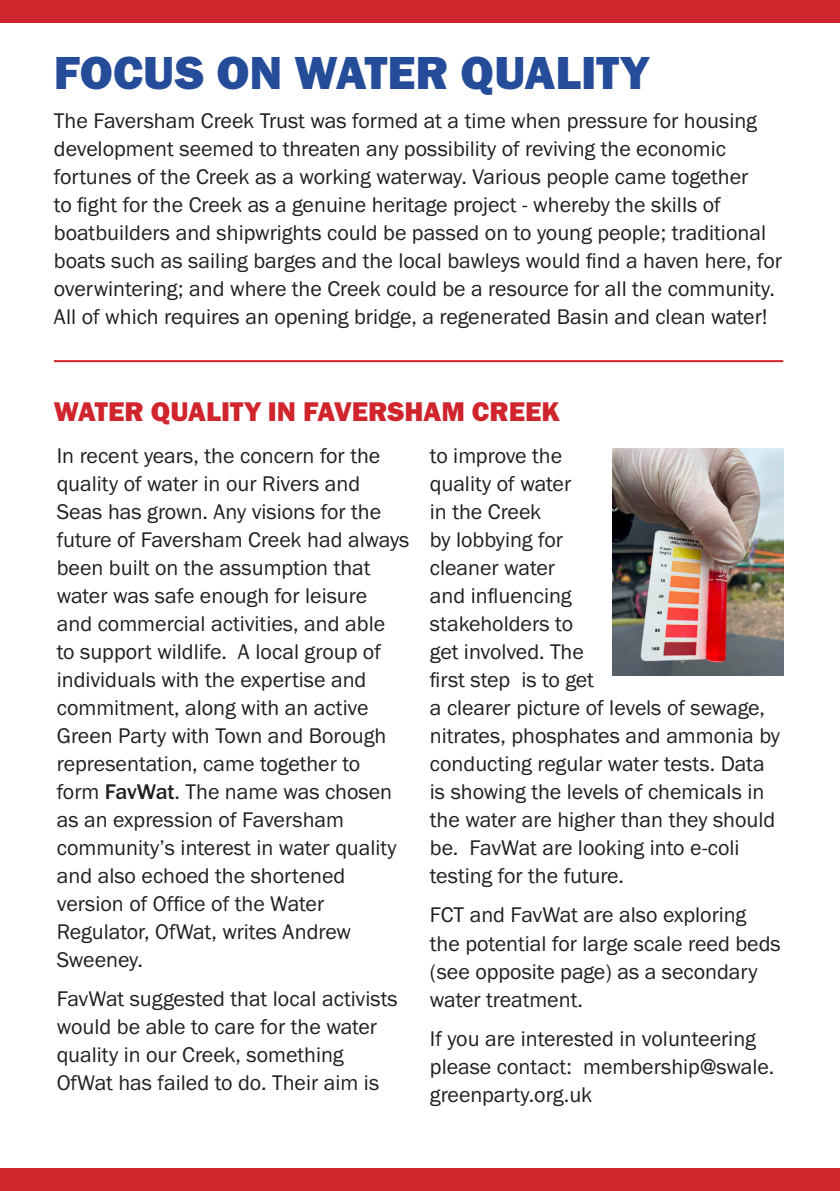
<style>
.page{position:relative;width:840px;height:1191px;background:#fff}
.page>*{position:absolute;margin:0;border:0;box-sizing:border-box;transform-origin:0 0}
.t1{font:48px "Franklin Gothic URW Hea";color:#254c99}
.t2{font:28px "Franklin Gothic URW Hea";color:#d1252e}
.t3{font:22px/28px "Franklin Gothic URW Boo";color:#231f20}
.s1{font-family:"Franklin Gothic URW";font-weight:500}
</style>
<div class="page">
<div style="left:0;top:0;width:839px;height:23px;background:#d1252e"></div>
<div style="left:0;top:1168px;width:839px;height:23px;background:#d1252e"></div>
<img style="left:612px;top:448px;width:170px;height:227px">
<hr style="left:54px;top:360px;width:728px;height:2px;background:#d1252e">
<h1 class="t1" style="left:54px;top:42px;width:596px">FOCUS ON WATER QUALITY</h1>
<p class="t3" style="left:54px;top:106px;width:729px">The Faversham Creek Trust was formed at a time when pressure for housing development seemed to threaten any possibility of reviving the economic fortunes of the Creek as a working waterway. Various people came together<br>to fight for the Creek as a genuine heritage project - whereby the skills of boatbuilders and shipwrights could be passed on to young people; traditional boats such as sailing barges and the local bawleys would find a haven here, for overwintering; and where the Creek could be a resource for all the community.<br>All of which requires an opening bridge, a regenerated Basin and clean water!</p>
<p class="t2" style="left:54px;top:394px;width:507px">WATER QUALITY IN FAVERSHAM CREEK</p>
<p class="t3" style="left:57px;top:441px;width:354px">In recent years, the concern for the quality of water in our Rivers and<br>Seas has grown. Any visions for the future of Faversham Creek had always been built on the assumption that water was safe enough for leisure<br>and commercial activities, and able<br>to support wildlife. A local group of individuals with the expertise and commitment, along with an active<br>Green Party with Town and Borough representation, came together to<br>form <span class="s1">FavWat</span>. The name was chosen as an expression of Faversham community’s interest in water quality and also echoed the shortened version of Office of the Water<br>Regulator, OfWat, writes Andrew<br>Sweeney.</p>
<p class="t3" style="left:57px;top:984px;width:342px">FavWat suggested that local activists would be able to care for the water quality in our Creek, something OfWat has failed to do. Their aim is</p>
<p class="t3" style="left:429px;top:441px;width:351px">to improve the<br>quality of water<br>in the Creek<br>by lobbying for<br>cleaner water<br>and influencing<br>stakeholders to<br>get involved. The<br>first step is to get<br>a clearer picture of levels of sewage, nitrates, phosphates and ammonia by conducting regular water tests. Data is showing the levels of chemicals in the water are higher than they should be. FavWat are looking into e-coli testing for the future.</p>
<p class="t3" style="left:429px;top:900px;width:352px">FCT and FavWat are also exploring the potential for large scale reed beds (see opposite page) as a secondary water treatment.</p>
<p class="t3" style="left:429px;top:1024px;width:345px">If you are interested in volunteering please contact: membership@swale. greenparty.org.uk</p>
</div>
